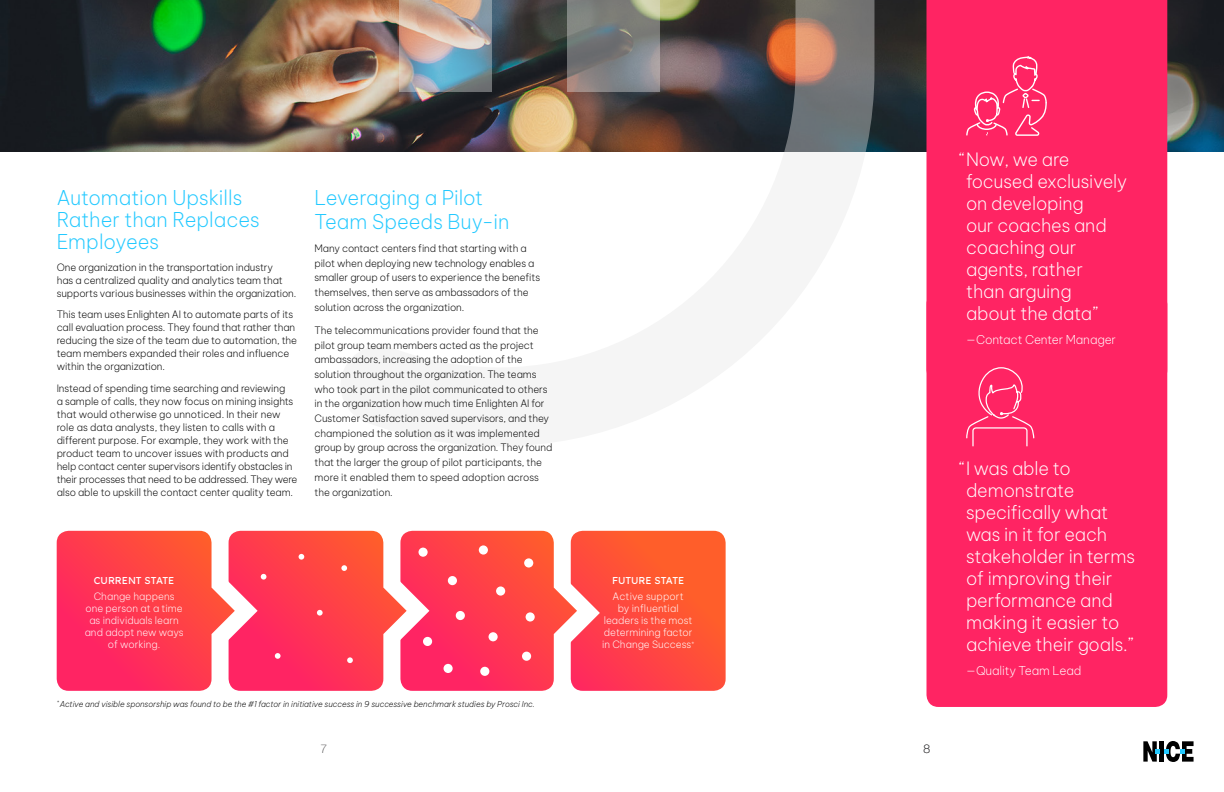
<style>
.page{position:relative;width:1224px;height:792px;background:#fff}
.page>*{position:absolute;margin:0;border:0;box-sizing:border-box;transform-origin:0 0}
.t1{font:200 20px/22px "Be Vietnam Pro";color:#23c9ff}
.t2{font:200 18px/22px "Be Vietnam Pro";letter-spacing:-.01em;color:#fff}
.t3{font:200 12px "Be Vietnam Pro";letter-spacing:-.01em;color:#fff}
.t4{font:100 12px "Helvetica Neue LT Std";color:#414042}
.t5{font:200 10px/14.7px "Be Vietnam Pro";letter-spacing:-.01em;color:#000}
.t6{font:200 10px/12px "Be Vietnam Pro";color:#fff;text-align:center}
.t7{font:10px "Lexend";color:#fff}
.t8{font:italic 200 8px "Be Vietnam Pro";color:#000}
</style>
<div class="page">
<svg style="left:1143px;top:741px;width:51px;height:21px"></svg>
<img style="left:0;top:0;width:1224px;height:151px">
<div style="left:927px;top:292px;width:240px;height:415px;background:#ff2463;border-radius:12px"></div>
<div style="left:927px;top:0;width:240px;height:301px;background:#ff2463"></div>
<svg style="left:966px;top:57px;width:81px;height:79px;background:#fe3d74"></svg>
<svg style="left:57px;top:531px;width:669px;height:160px;background:#ff515b"></svg>
<svg style="left:966px;top:367px;width:68px;height:80px"></svg>
<img style="left:340px;top:0;width:534px;height:152px">
<h1 class="t1" style="left:57px;top:185px;width:205px">Automation Upskills<br>Rather than Replaces<br>Employees</h1>
<p class="t5" style="left:57px;top:260px;width:241px;line-height:13px">One organization in the transportation industry<br>has a centralized quality and analytics team that supports various businesses within the organization.</p>
<p class="t5" style="left:57px;top:307px;width:242px;line-height:13px">This team uses Enlighten AI to automate parts of its call evaluation process. They found that rather than reducing the size of the team due to automation, the team members expanded their roles and influence within the organization.</p>
<p class="t5" style="left:57px;top:381px;width:242px;line-height:13px">Instead of spending time searching and reviewing<br>a sample of calls, they now focus on mining insights that would otherwise go unnoticed. In their new role as data analysts, they listen to calls with a different purpose. For example, they work with the product team to uncover issues with products and help contact center supervisors identify obstacles in their processes that need to be addressed. They were also able to upskill the contact center quality team.</p>
<h1 class="t1" style="left:315px;top:184px;width:197px;line-height:23.7px">Leveraging a Pilot<br>Team Speeds Buy-in</h1>
<p class="t5" style="left:315px;top:240px;width:227px">Many contact centers find that starting with a pilot when deploying new technology enables a smaller group of users to experience the benefits themselves, then serve as ambassadors of the solution across the organization.</p>
<p class="t5" style="left:315px;top:322px;width:239px">The telecommunications provider found that the pilot group team members acted as the project ambassadors, increasing the adoption of the solution throughout the organization. The teams who took part in the pilot communicated to others in the organization how much time Enlighten AI for Customer Satisfaction saved supervisors, and they championed the solution as it was implemented group by group across the organization. They found that the larger the group of pilot participants, the more it enabled them to speed adoption across the organization.</p>
<p class="t7" style="left:94px;top:573px;width:82px">CURRENT STATE</p>
<p class="t6" style="left:85px;top:590px;width:100px">Change happens one person at a time as individuals learn and adopt new ways of working.</p>
<p class="t8" style="left:57px;top:698px;width:480px"><sup>*</sup>Active and visible sponsorship was found to be the #1 factor in initiative success in 9 successive benchmark studies by Prosci Inc.</p>
<p class="t7" style="left:612px;top:573px;width:74px">FUTURE STATE</p>
<p class="t6" style="left:602px;top:590px;width:94px">Active support<br>by influential leaders is the most determining factor in Change Success<sup>*</sup></p>
<p class="t4" style="left:321px;top:741px;width:8px">7</p>
<p class="t4" style="left:924px;top:741px;width:8px">8</p>
<h2 class="t2" style="left:966px;top:146px;width:163px;text-indent:-7px">“Now, we are focused exclusively on developing<br>our coaches and coaching our agents, rather<br>than arguing<br>about the data”</h2>
<p class="t3" style="left:966px;top:330px;width:152px">—Contact Center Manager</p>
<h2 class="t2" style="left:966px;top:456px;width:170px;text-indent:-7px">“I was able to demonstrate specifically what was in it for each stakeholder in terms of improving their performance and making it easier to achieve their goals.”</h2>
<p class="t3" style="left:966px;top:661px;width:117px">—Quality Team Lead</p>
</div>
